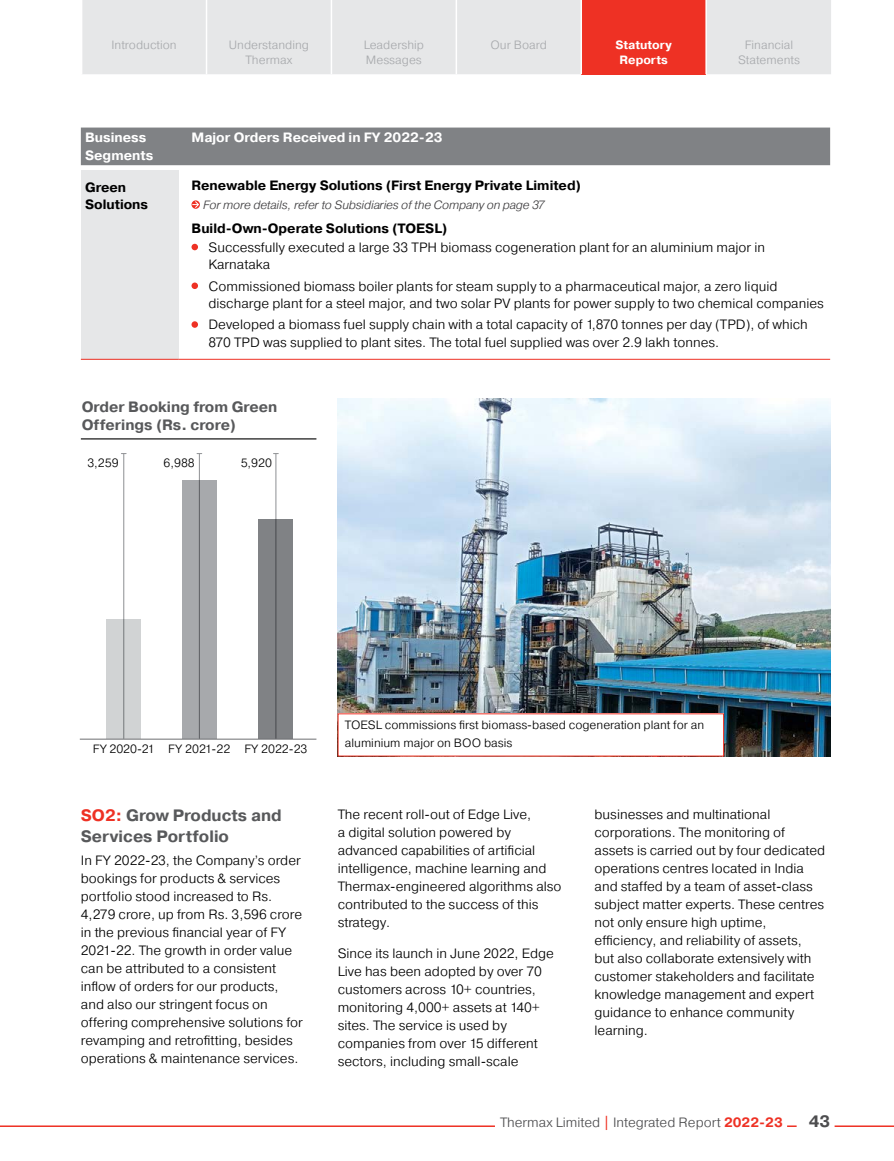
<style>
.page{position:relative;width:894px;height:1161px;background:#fff}
.page>*{position:absolute;margin:0;border:0;box-sizing:border-box;transform-origin:0 0}
.t1{font:700 16.5px/21px "Pragmatica";color:#58595b}
.t2{font:700 16.5px "Pragmatica";color:#4d4d4f}
.t3{font:700 15px/18px "Pragmatica";color:#58595b}
.t4{font:300 13.5px/18px "Pragmatica";color:#000}
.t5{font:700 13.5px/17.2px "Pragmatica";color:#000}
.t6{font:700 13.5px/18px "Pragmatica";color:#fff}
.t7{font:300 13.5px "Pragmatica";color:#4d4d4f}
.t8{font:300 12px/18px "Pragmatica";color:#000}
.t9{font:300 12px/15px "Pragmatica";color:#a7a9ac;text-align:center}
.t10{font:italic 300 12px "Pragmatica";letter-spacing:-.01em;color:#414042}
.t11{font:700 12px/15px "Pragmatica";color:#fff;text-align:center}
.s1{color:#ee3124}
.s2{font-weight:700;color:#ee3124}
</style>
<div class="page">
<hr style="left:834px;top:1125px;width:59px;height:2px;background:#ee3124">
<svg style="left:787px;top:1125px;width:9px;height:2px"></svg>
<hr style="left:0;top:1125px;width:495px;height:2px;background:#ee3124">
<div style="left:82px;top:0;width:748px;height:74px;background:#e6e7e8"></div>
<div style="left:581px;top:0;width:125px;height:74px;background:#ee3124"></div>
<hr style="left:330px;top:0;width:2px;height:74px;background:#fff">
<hr style="left:455px;top:0;width:2px;height:74px;background:#fff">
<hr style="left:206px;top:0;width:1px;height:74px;background:#fff">
<hr style="left:580px;top:0;width:1px;height:74px;background:#fff">
<hr style="left:705px;top:0;width:1px;height:74px;background:#fff">
<img style="left:337px;top:399px;width:492px;height:357px">
<div style="left:338px;top:714px;width:385px;height:42px;background:#fff"></div>
<div style="left:107px;top:619px;width:34px;height:120px;background:#d1d3d4"></div>
<div style="left:182px;top:480px;width:34px;height:259px;background:#a7a9ac"></div>
<div style="left:259px;top:520px;width:34px;height:219px;background:#808285"></div>
<hr style="left:81px;top:438px;width:235px;height:1px;background:#000">
<hr style="left:80px;top:739px;width:236px;height:1px;background:#6d6e71">
<hr style="left:123px;top:454px;width:1px;height:284px;background:#939598">
<hr style="left:199px;top:454px;width:1px;height:284px;background:#939598">
<hr style="left:275px;top:454px;width:1px;height:284px;background:#939598">
<div style="left:81px;top:128px;width:748px;height:37px;background:#808285"></div>
<div style="left:81px;top:170px;width:98px;height:189px;background:#e6e7e8"></div>
<hr style="left:81px;top:359px;width:98px;height:1px;background:#ee3124">
<hr style="left:179px;top:359px;width:650px;height:1px;background:#ee3124">
<svg style="left:191px;top:200px;width:9px;height:9px"></svg>
<svg style="left:192px;top:201px;width:7px;height:7px"></svg>
<div style="left:191px;top:244px;width:7px;height:6px;background:#ee3124;border-radius:50%"></div>
<div style="left:191px;top:283px;width:7px;height:6px;background:#ee3124;border-radius:50%"></div>
<div style="left:191px;top:321px;width:7px;height:7px;background:#ee3124;border-radius:50%"></div>
<p class="t9" style="left:111px;top:37px;width:67px">Introduction</p>
<p class="t9" style="left:229px;top:37px;width:81px">Understanding<br>Thermax</p>
<p class="t9" style="left:363px;top:37px;width:62px;text-align:left">Leadership<br>Messages</p>
<p class="t9" style="left:490px;top:37px;width:58px">Our Board</p>
<p class="t11" style="left:615px;top:37px;width:58px">Statutory<br>Reports</p>
<p class="t9" style="left:737px;top:37px;width:63px">Financial<br>Statements</p>
<p class="t6" style="left:85px;top:129px;width:70px">Business<br>Segments</p>
<p class="t6" style="left:191px;top:129px;width:252px">Major Orders Received in FY 2022-23</p>
<p class="t5" style="left:85px;top:178px;width:65px">Green<br>Solutions</p>
<p class="t5" style="left:191px;top:177px;width:391px">Renewable Energy Solutions (First Energy Private Limited)</p>
<p class="t10" style="left:203px;top:197px;width:343px">For more details, refer to Subsidiaries of the Company on page 37</p>
<p class="t5" style="left:191px;top:220px;width:257px">Build-Own-Operate Solutions (TOESL)</p>
<p class="t4" style="left:208px;top:238px;width:558px;line-height:17.2px">Successfully executed a large 33 TPH biomass cogeneration plant for an aluminium major in<br>Karnataka</p>
<p class="t4" style="left:208px;top:277px;width:616px;line-height:17.2px">Commissioned biomass boiler plants for steam supply to a pharmaceutical major, a zero liquid discharge plant for a steel major, and two solar PV plants for power supply to two chemical companies</p>
<p class="t4" style="left:208px;top:316px;width:600px;line-height:17.2px">Developed a biomass fuel supply chain with a total capacity of 1,870 tonnes per day (TPD), of which<br>870 TPD was supplied to plant sites. The total fuel supplied was over 2.9 lakh tonnes.</p>
<p class="t3" style="left:82px;top:398px;width:197px">Order Booking from Green<br>Offerings (Rs. crore)</p>
<p class="t8" style="left:87px;top:453px;width:33px">3,259</p>
<p class="t8" style="left:163px;top:453px;width:33px">6,988</p>
<p class="t8" style="left:241px;top:453px;width:33px">5,920</p>
<p class="t8" style="left:93px;top:740px;width:63px">FY 2020-21</p>
<p class="t8" style="left:168px;top:740px;width:140px">FY 2021-22 FY 2022-23</p>
<p class="t1" style="left:81px;top:805px;width:202px"><span class="s1">SO2:</span> Grow Products and<br>Services Portfolio</p>
<p class="t4" style="left:81px;top:851px;width:223px">In FY 2022-23, the Company’s order bookings for products &amp; services portfolio stood increased to Rs.<br>4,279 crore, up from Rs. 3,596 crore in the previous financial year of FY 2021-22. The growth in order value can be attributed to a consistent inflow of orders for our products, and also our stringent focus on offering comprehensive solutions for revamping and retrofitting, besides operations &amp; maintenance services.</p>
<p class="t8" style="left:344px;top:716px;width:361px">TOESL commissions first biomass-based cogeneration plant for an aluminium major on BOO basis</p>
<p class="t4" style="left:337px;top:805px;width:225px">The recent roll-out of Edge Live,<br>a digital solution powered by advanced capabilities of artificial intelligence, machine learning and<br>Thermax-engineered algorithms also contributed to the success of this strategy.</p>
<p class="t4" style="left:337px;top:944px;width:218px">Since its launch in June 2022, Edge<br>Live has been adopted by over 70 customers across 10+ countries, monitoring 4,000+ assets at 140+ sites. The service is used by companies from over 15 different sectors, including small-scale</p>
<p class="t4" style="left:594px;top:805px;width:232px">businesses and multinational corporations. The monitoring of assets is carried out by four dedicated operations centres located in India and staffed by a team of asset-class subject matter experts. These centres not only ensure high uptime, efficiency, and reliability of assets,<br>but also collaborate extensively with customer stakeholders and facilitate knowledge management and expert guidance to enhance community learning.</p>
<p class="t7" style="left:500px;top:1114px;width:284px">Thermax Limited <span class="s2">|</span> Integrated Report <span class="s2">2022-23</span></p>
<p class="t2" style="left:808px;top:1111px;width:23px">43</p>
</div>
